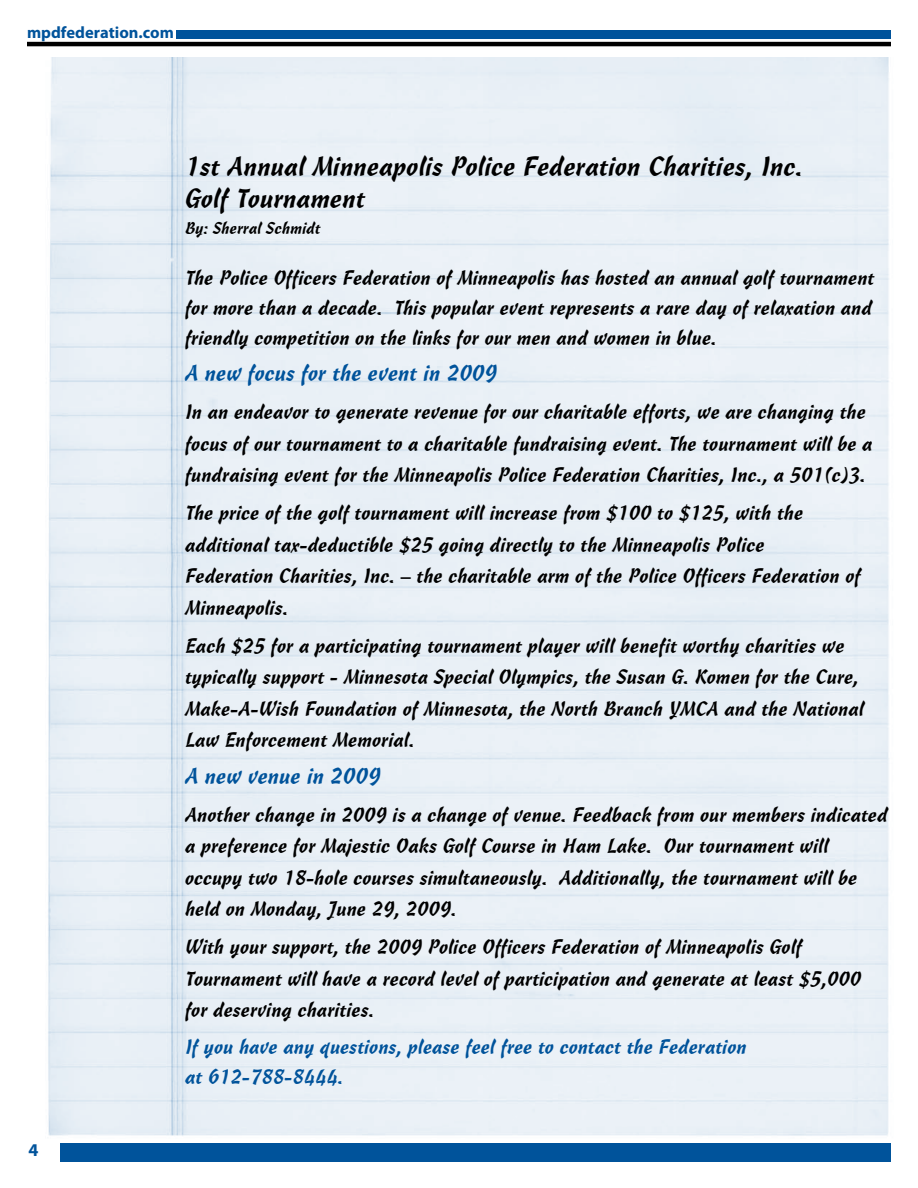
<style>
.page{position:relative;width:918px;height:1188px;background:#fff}
.page>*{position:absolute;margin:0;border:0;box-sizing:border-box;transform-origin:0 0}
.t1{font:27px/32.4px "Freehand 471 BT";color:#000}
.t2{font:22.5px "Freehand 471 BT";color:#00539b}
.t3{font:20.25px/31.5px "Freehand 471 BT";color:#000}
.t4{font:20.25px/30px "Freehand 471 BT";color:#00539b}
.t5{font:700 18px "Myriad Pro";color:#00539b}
.t6{font:700 16.5px "Myriad Pro";color:#00539b}
.t7{font:16.5px "Freehand 471 BT";color:#000}
</style>
<div class="page">
<div style="left:176px;top:30px;width:715px;height:8px;background:#00539b"></div>
<div style="left:61px;top:1143px;width:830px;height:19px;background:#00539b"></div>
<hr style="left:27px;top:42px;width:864px;height:4px;background:#000">
<div style="left:48px;top:57px;width:841px;height:1079px;background:#e9f0f6"></div>
<p class="t6" style="left:27px;top:21px;width:148px">mpdfederation.com</p>
<p class="t5" style="left:28px;top:1138px;width:11px">4</p>
<h1 class="t1" style="left:186px;top:150px;width:620px">1st Annual Minneapolis Police Federation Charities, Inc.<br>Golf Tournament</h1>
<p class="t7" style="left:186px;top:219px;width:137px">By: Sherral Schmidt</p>
<p class="t3" style="left:186px;top:263px;width:691px;line-height:30px;text-align:justify">The Police Officers Federation of Minneapolis has hosted an annual golf tournament for more than a decade. This popular event represents a rare day of relaxation and friendly competition on the links for our men and women in blue.</p>
<p class="t2" style="left:186px;top:360px;width:314px">A new focus for the event in 2009</p>
<p class="t3" style="left:186px;top:396px;width:689px">In an endeavor to generate revenue for our charitable efforts, we are changing the focus of our tournament to a charitable fundraising event. The tournament will be a fundraising event for the Minneapolis Police Federation Charities, Inc., a 501(c)3.</p>
<p class="t3" style="left:186px;top:497px;width:677px">The price of the golf tournament will increase from $100 to $125, with the additional tax-deductible $25 going directly to the Minneapolis Police<br>Federation Charities, Inc. – the charitable arm of the Police Officers Federation of Minneapolis.</p>
<p class="t3" style="left:186px;top:630px;width:680px">Each $25 for a participating tournament player will benefit worthy charities we typically support - Minnesota Special Olympics, the Susan G. Komen for the Cure, Make-A-Wish Foundation of Minnesota, the North Branch YMCA and the National Law Enforcement Memorial.</p>
<p class="t2" style="left:186px;top:762px;width:197px">A new venue in 2009</p>
<p class="t3" style="left:186px;top:799px;width:704px">Another change in 2009 is a change of venue. Feedback from our members indicated a preference for Majestic Oaks Golf Course in Ham Lake. Our tournament will occupy two 18-hole courses simultaneously. Additionally, the tournament will be held on Monday, June 29, 2009.</p>
<p class="t3" style="left:186px;top:931px;width:678px">With your support, the 2009 Police Officers Federation of Minneapolis Golf<br>Tournament will have a record level of participation and generate at least $5,000 for deserving charities.</p>
<p class="t4" style="left:186px;top:1032px;width:563px">If you have any questions, please feel free to contact the Federation at 612-788-8444.</p>
</div>
